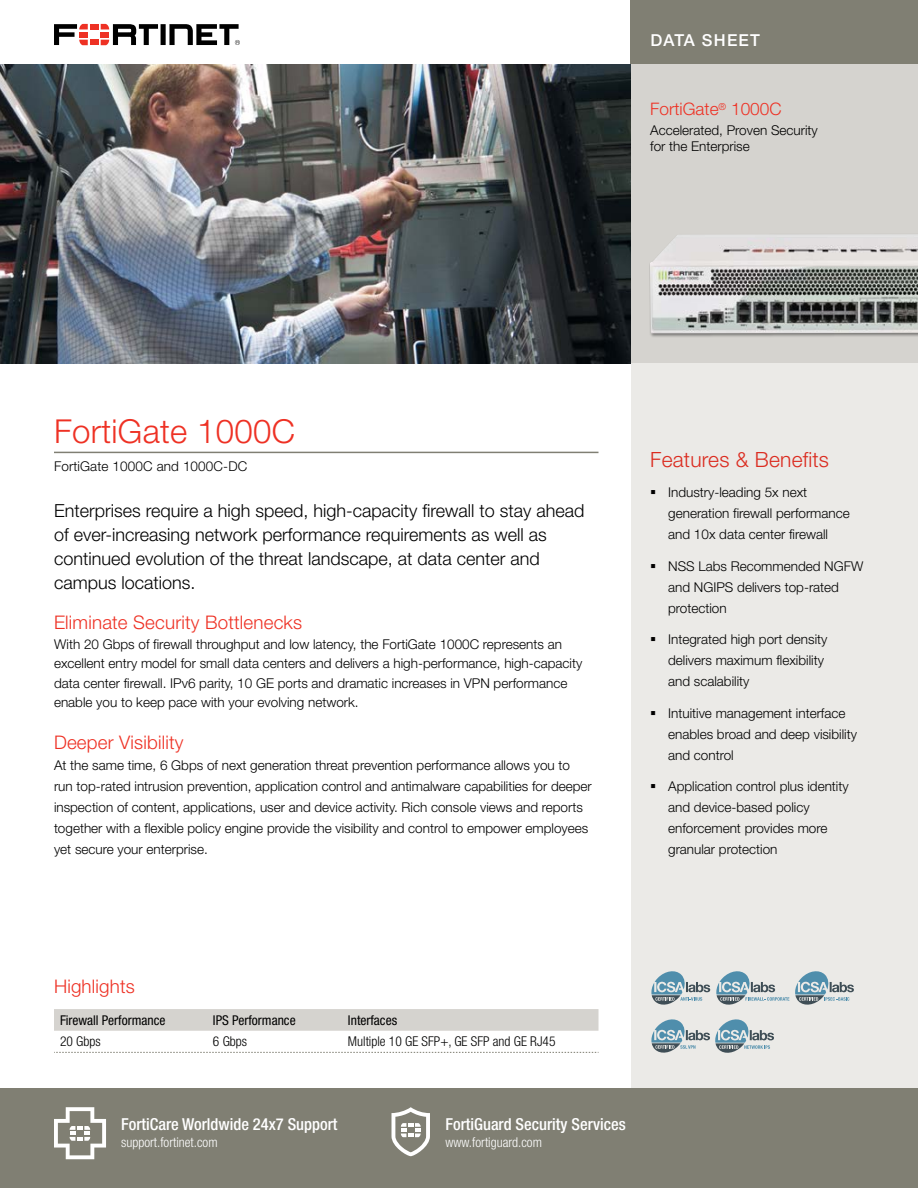
<style>
.page{position:relative;width:918px;height:1188px;background:#fff}
.page>*{position:absolute;margin:0;border:0;box-sizing:border-box;transform-origin:0 0}
.t1{font:300 33px "Helvetica Neue LT Pro";letter-spacing:.01em;color:#ee3124}
.t2{font:300 21px "Helvetica Neue LT Pro";letter-spacing:.01em;color:#ee3124}
.t3{font:300 18.75px "Helvetica Neue LT Pro";letter-spacing:.01em;color:#ee3124}
.t4{font:300 18px/24px "Helvetica Neue LT Pro";color:#000}
.t5{font:300 17.25px "Helvetica Neue LT Pro";color:#ee3124}
.t6{font:500 condensed 16.5px "Helvetica Neue LT Pro";color:#fff}
.t7{font:500 16.5px "Helvetica Neue LT Pro";letter-spacing:.075em;color:#fff}
.t8{font:300 13.5px/21px "Helvetica Neue LT Pro";color:#000}
.t9{font:condensed 13.5px "Helvetica Neue LT Pro";color:#000}
.t10{font:300 condensed 13.5px "Helvetica Neue LT Pro";color:#000}
.t11{font:300 condensed 13.5px "Helvetica Neue LT Pro";color:#fff}
</style>
<div class="page">
<hr style="left:54px;top:452px;width:544px;height:1px;background:#807f73">
<div style="left:54px;top:1009px;width:544px;height:22px;background:#d5d3cf"></div>
<svg style="left:54px;top:1052px;width:545px;height:1px"></svg>
<div style="left:631px;top:363px;width:287px;height:825px;background:#ebeae7"></div>
<div style="left:630px;top:64px;width:288px;height:299px;background:#d5d3cf"></div>
<div style="left:630px;top:0;width:288px;height:64px;background:#807f73"></div>
<div style="left:0;top:1088px;width:918px;height:100px;background:#807f73"></div>
<svg style="left:54px;top:1107px;width:52px;height:52px"></svg>
<svg style="left:392px;top:1107px;width:38px;height:49px"></svg>
<div style="left:649px;top:233px;width:269px;height:105px;background:#000;opacity:.45"></div>
<img style="left:650px;top:234px;width:268px;height:99px">
<img style="left:0;top:64px;width:630px;height:300px">
<div style="left:90px;top:24px;width:8px;height:5px;background:#ee3124"></div>
<div style="left:90px;top:40px;width:8px;height:5px;background:#ee3124"></div>
<svg style="left:54px;top:24px;width:34px;height:21px"></svg>
<svg style="left:101px;top:24px;width:139px;height:21px"></svg>
<p class="t7" style="left:651px;top:30px;width:111px">DATA SHEET</p>
<p class="t5" style="left:650px;top:98px;width:133px">FortiGate<sup>®</sup> 1000C</p>
<p class="t8" style="left:650px;top:121px;width:169px;line-height:16.5px">Accelerated, Proven Security for the Enterprise</p>
<h1 class="t1" style="left:54px;top:411px;width:243px">FortiGate 1000C</h1>
<p class="t8" style="left:54px;top:456px;width:195px">FortiGate 1000C and 1000C-DC</p>
<h2 class="t2" style="left:650px;top:447px;width:180px">Features &amp; Benefits</h2>
<p class="t8" style="left:668px;top:482px;width:183px;text-indent:-18px">▪ Industry-leading 5x next generation firewall performance and 10x data center firewall</p>
<p class="t8" style="left:668px;top:555px;width:197px;text-indent:-18px">▪ NSS Labs Recommended NGFW and NGIPS delivers top-rated protection</p>
<p class="t8" style="left:668px;top:629px;width:161px;text-indent:-18px">▪ Integrated high port density delivers maximum flexibility and scalability</p>
<p class="t8" style="left:668px;top:702px;width:190px;text-indent:-18px">▪ Intuitive management interface enables broad and deep visibility and control</p>
<p class="t8" style="left:668px;top:776px;width:182px;text-indent:-18px">▪ Application control plus identity and device-based policy enforcement provides more granular protection</p>
<h3 class="t4" style="left:54px;top:498px;width:532px">Enterprises require a high speed, high-capacity firewall to stay ahead of ever-increasing network performance requirements as well as continued evolution of the threat landscape, at data center and campus locations.</h3>
<h3 class="t3" style="left:54px;top:611px;width:250px">Eliminate Security Bottlenecks</h3>
<p class="t8" style="left:54px;top:634px;width:530px;line-height:19.5px">With 20 Gbps of firewall throughput and low latency, the FortiGate 1000C represents an excellent entry model for small data centers and delivers a high-performance, high-capacity data center firewall. IPv6 parity, 10 GE ports and dramatic increases in VPN performance enable you to keep pace with your evolving network.</p>
<h3 class="t3" style="left:54px;top:731px;width:131px">Deeper Visibility</h3>
<p class="t8" style="left:54px;top:755px;width:539px">At the same time, 6 Gbps of next generation threat prevention performance allows you to run top-rated intrusion prevention, application control and antimalware capabilities for deeper inspection of content, applications, user and device activity. Rich console views and reports together with a flexible policy engine provide the visibility and control to empower employees yet secure your enterprise.</p>
<h3 class="t3" style="left:54px;top:974px;width:82px">Highlights</h3>
<p class="t9" style="left:60px;top:1012px;width:107px">Firewall Performance</p>
<p class="t9" style="left:213px;top:1012px;width:84px">IPS Performance</p>
<p class="t9" style="left:348px;top:1012px;width:51px">Interfaces</p>
<p class="t10" style="left:60px;top:1034px;width:42px">20 Gbps</p>
<p class="t10" style="left:213px;top:1034px;width:36px">6 Gbps</p>
<p class="t10" style="left:348px;top:1034px;width:209px">Multiple 10 GE SFP+, GE SFP and GE RJ45</p>
<p class="t6" style="left:121px;top:1115px;width:218px">FortiCare Worldwide 24x7 Support</p>
<p class="t11" style="left:121px;top:1134px;width:98px">support.fortinet.com</p>
<p class="t6" style="left:446px;top:1115px;width:182px">FortiGuard Security Services</p>
<p class="t11" style="left:446px;top:1134px;width:98px">www.fortiguard.com</p>
</div>
